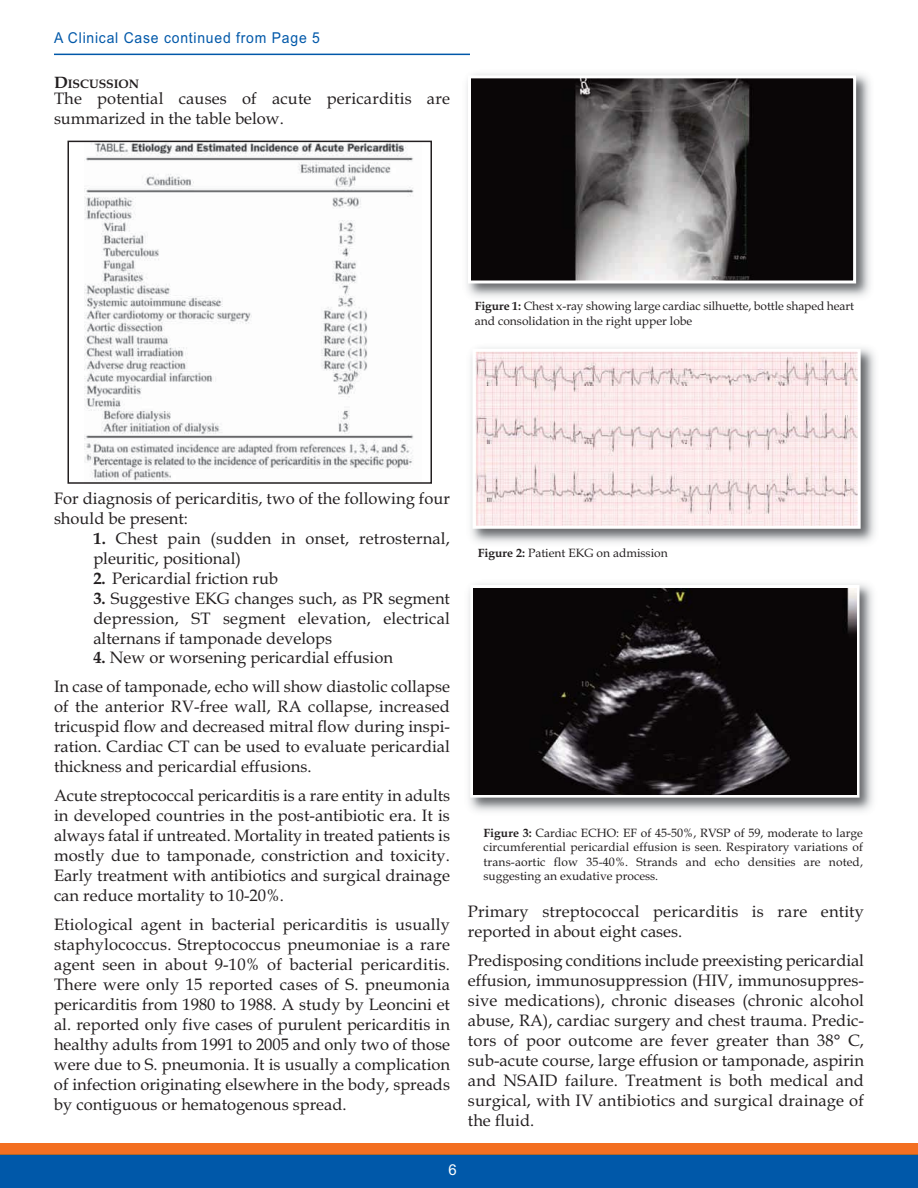
<style>
.page{position:relative;width:918px;height:1188px;background:#fff}
.page>*{position:absolute;margin:0;border:0;box-sizing:border-box;transform-origin:0 0}
.t1{font:16.5px/20px "Book Antiqua";color:#231f20}
.t2{font:15px "Arial";letter-spacing:.055em;color:#0058a9;scale:.93 1}
.t3{font:15px "Arial";color:#fff}
.t4{font:700 12.3px "Book Antiqua";color:#231f20}
.t5{font:12px/14.5px "Book Antiqua";color:#231f20}
.s1{font-size:16.5px}
.s2{font-weight:700}
</style>
<div class="page">
<div style="left:0;top:1143px;width:918px;height:45px;background:#f36f21"></div>
<div style="left:0;top:1154px;width:918px;height:34px;background:#0058a9"></div>
<hr style="left:54px;top:54px;width:416px;height:1px;background:#0058a9">
<img style="left:84px;top:144px;width:330px;height:337px">
<div style="left:68px;top:141px;width:364px;height:343px;border:2px solid #231f20"></div>
<img style="left:466px;top:73px;width:404px;height:224px">
<img style="left:472px;top:79px;width:380px;height:201px">
<div style="left:468px;top:75px;width:388px;height:209px;border:3px solid #fff"></div>
<img style="left:470px;top:347px;width:405px;height:196px">
<img style="left:477px;top:353px;width:380px;height:172px">
<div style="left:473px;top:349px;width:388px;height:180px;border:3px solid #fff"></div>
<img style="left:468px;top:583px;width:405px;height:229px">
<div style="left:470px;top:585px;width:390px;height:213px;border:3px solid #fff"></div>
<img style="left:473px;top:588px;width:384px;height:207px">
<svg style="left:0;top:1154px;width:918px;height:1px"></svg>
<p class="t2" style="left:54px;top:33px;width:288px">A Clinical Case continued from Page 5</p>
<p class="t4" style="left:54px;top:79px;width:87px"><span class="s1">D</span>ISCUSSION</p>
<p class="t1" style="left:54px;top:90px;width:397px">The potential causes of acute pericarditis are summarized in the table below.</p>
<p class="t5" style="left:475px;top:300px;width:381px"><span class="s2">Figure 1:</span> Chest x-ray showing large cardiac silhuette, bottle shaped heart and consolidation in the right upper lobe</p>
<p class="t1" style="left:54px;top:490px;width:397px">For diagnosis of pericarditis, two of the following four should be present:</p>
<p class="t1" style="left:93px;top:530px;width:358px"><span class="s2">1.</span> Chest pain (sudden in onset, retrosternal, pleuritic, positional)</p>
<p class="t1" style="left:93px;top:570px;width:186px"><span class="s2">2.</span> Pericardial friction rub</p>
<p class="t1" style="left:93px;top:590px;width:358px;text-align:justify"><span class="s2">3.</span> Suggestive EKG changes such, as PR segment depression, ST segment elevation, electrical alternans if tamponade develops</p>
<p class="t1" style="left:54px;top:645px;width:398px;line-height:29px;text-indent:39px"><span class="s2">4.</span> New or worsening pericardial effusion<br>In case of tamponade, echo will show diastolic collapse</p>
<p class="t1" style="left:54px;top:699px;width:398px;text-align:justify">of the anterior RV-free wall, RA collapse, increased tricuspid flow and decreased mitral flow during inspi&shy;ration. Cardiac CT can be used to evaluate pericardial thickness and pericardial effusions.</p>
<p class="t1" style="left:54px;top:788px;width:398px;text-align:justify">Acute streptococcal pericarditis is a rare entity in adults in developed countries in the post-antibiotic era. It is always fatal if untreated. Mortality in treated patients is mostly due to tamponade, constriction and toxicity.<br>Early treatment with antibiotics and surgical drainage can reduce mortality to 10-20%.</p>
<p class="t1" style="left:54px;top:917px;width:398px;text-align:justify">Etiological agent in bacterial pericarditis is usually staphylococcus. Streptococcus pneumoniae is a rare agent seen in about 9-10% of bacterial pericarditis.<br>There were only 15 reported cases of S. pneumonia pericarditis from 1980 to 1988. A study by Leoncini et al. reported only five cases of purulent pericarditis in healthy adults from 1991 to 2005 and only two of those were due to S. pneumonia. It is usually a complication of infection originating elsewhere in the body, spreads by contiguous or hematogenous spread.</p>
<p class="t5" style="left:478px;top:547px;width:191px"><span class="s2">Figure 2:</span> Patient EKG on admission</p>
<p class="t5" style="left:484px;top:827px;width:381px;text-align:justify"><span class="s2">Figure 3:</span> Cardiac ECHO: EF of 45-50%, RVSP of 59, moderate to large circumferential pericardial effusion is seen. Respiratory variations of trans-aortic flow 35-40%. Strands and echo densities are noted, suggesting an exudative process.</p>
<p class="t1" style="left:468px;top:903px;width:398px">Primary streptococcal pericarditis is rare entity reported in about eight cases.</p>
<p class="t1" style="left:468px;top:952px;width:398px;text-align:justify">Predisposing conditions include preexisting pericardial effusion, immunosuppression (HIV, immunosuppres&shy;sive medications), chronic diseases (chronic alcohol abuse, RA), cardiac surgery and chest trauma. Predic&shy;tors of poor outcome are fever greater than 38° C, sub-acute course, large effusion or tamponade, aspirin and NSAID failure. Treatment is both medical and surgical, with IV antibiotics and surgical drainage of the fluid.</p>
<p class="t3" style="left:449px;top:1164px;width:10px">6</p>
</div>
